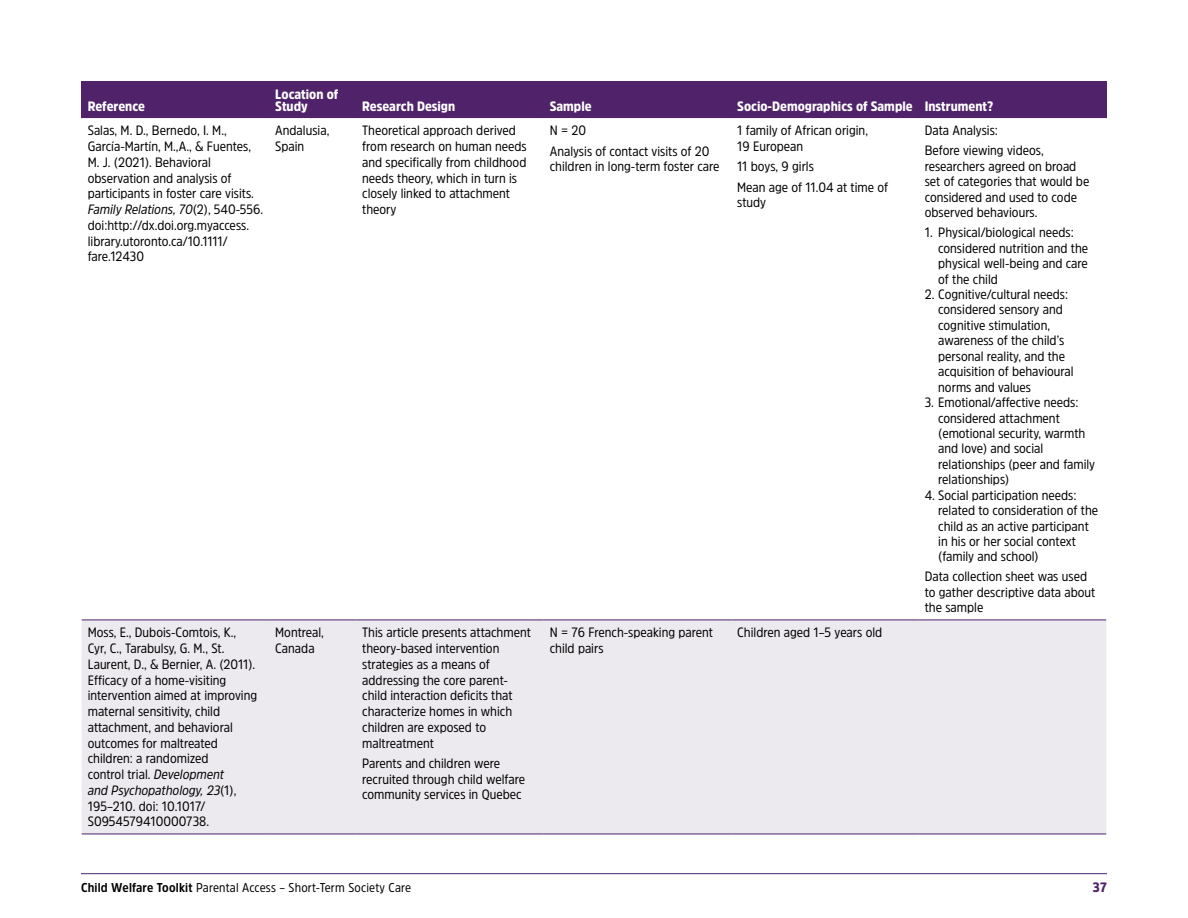
<style>
.page{position:relative;width:1188px;height:918px;background:#fff}
.page>*{position:absolute;margin:0;border:0;box-sizing:border-box;transform-origin:0 0}
.t1{font:13.5px/15.8px "Amsi Pro Narw";color:#000}
.t2{font:900 13.5px/12px "Amsi Pro Narw";color:#fff}
.t3{font:900 13.5px "Amsi Pro Narw";color:#4f2269}
.t4{font:12.75px "Amsi Pro Narw";letter-spacing:.015em;color:#000}
.s1{font-style:italic}
.s2{font-weight:700}
</style>
<div class="page">
<hr style="left:81px;top:873px;width:1026px;height:1px;background:#4f2269">
<div style="left:82px;top:81px;width:1024px;height:37px;background:#4f2269"></div>
<div style="left:82px;top:621px;width:1024px;height:213px;background:#edeaef"></div>
<hr style="left:268px;top:81px;width:2px;height:37px;background:#4f2269">
<hr style="left:543px;top:81px;width:1px;height:37px;background:#4f2269">
<hr style="left:918px;top:81px;width:2px;height:37px;background:#4f2269">
<hr style="left:356px;top:81px;width:1px;height:37px;background:#4f2269">
<hr style="left:731px;top:81px;width:1px;height:37px;background:#4f2269">
<hr style="left:82px;top:620px;width:187px;height:1px;background:#4f2269">
<hr style="left:269px;top:620px;width:87px;height:1px;background:#4f2269">
<hr style="left:356px;top:620px;width:188px;height:1px;background:#4f2269">
<hr style="left:544px;top:620px;width:187px;height:1px;background:#4f2269">
<hr style="left:731px;top:620px;width:188px;height:1px;background:#4f2269">
<hr style="left:919px;top:620px;width:187px;height:1px;background:#4f2269">
<hr style="left:82px;top:834px;width:187px;height:1px;background:#4f2269">
<hr style="left:269px;top:834px;width:87px;height:1px;background:#4f2269">
<hr style="left:356px;top:834px;width:188px;height:1px;background:#4f2269">
<hr style="left:544px;top:834px;width:187px;height:1px;background:#4f2269">
<hr style="left:731px;top:834px;width:188px;height:1px;background:#4f2269">
<hr style="left:919px;top:834px;width:187px;height:1px;background:#4f2269">
<hr style="left:81px;top:81px;width:1px;height:37px;background:#4f2269">
<hr style="left:1106px;top:81px;width:1px;height:37px;background:#4f2269">
<p class="t2" style="left:88px;top:99px;width:59px">Reference</p>
<p class="t2" style="left:275px;top:87px;width:65px">Location of<br>Study</p>
<p class="t2" style="left:362px;top:99px;width:95px">Research Design</p>
<p class="t2" style="left:550px;top:99px;width:43px">Sample</p>
<p class="t2" style="left:737px;top:99px;width:258px">Socio-Demographics of Sample Instrument?</p>
<p class="t1" style="left:88px;top:122px;width:177px">Salas, M. D., Bernedo, I. M.,<br>García-Martín, M.,A., &amp; Fuentes,<br>M. J. (2021). Behavioral observation and analysis of participants in foster care visits.<br><span class="s1">Family Relations, 70</span>(2), 540-556. doi:http://dx.doi.org.myaccess. library.utoronto.ca/10.1111/ fare.12430</p>
<p class="t1" style="left:275px;top:122px;width:56px">Andalusia,<br>Spain</p>
<p class="t1" style="left:362px;top:122px;width:166px">Theoretical approach derived from research on human needs and specifically from childhood needs theory, which in turn is closely linked to attachment theory</p>
<p class="t1" style="left:550px;top:120px;width:161px;line-height:20.2px">N = 20<br>Analysis of contact visits of 20</p>
<p class="t1" style="left:550px;top:159px;width:171px">children in long-term foster care</p>
<p class="t1" style="left:737px;top:123px;width:132px">1 family of African origin,<br>19 European</p>
<p class="t1" style="left:737px;top:156px;width:152px;line-height:20.2px">11 boys, 9 girls<br>Mean age of 11.04 at time of</p>
<p class="t1" style="left:737px;top:195px;width:30px">study</p>
<p class="t1" style="left:88px;top:624px;width:171px">Moss, E., Dubois-Comtois, K.,<br>Cyr, C., Tarabulsy, G. M., St.<br>Laurent, D., &amp; Bernier, A. (2011).<br>Efficacy of a home-visiting intervention aimed at improving maternal sensitivity, child attachment, and behavioral outcomes for maltreated children: a randomized<br>control trial. <span class="s1">Development<br>and Psychopathology, 23</span>(1),<br>195–210. doi: 10.1017/<br>S0954579410000738.</p>
<p class="t1" style="left:275px;top:624px;width:50px">Montreal,<br>Canada</p>
<p class="t1" style="left:362px;top:624px;width:170px">This article presents attachment theory-based intervention strategies as a means of addressing the core parent&shy;child interaction deficits that characterize homes in which children are exposed to maltreatment</p>
<p class="t1" style="left:362px;top:755px;width:164px">Parents and children were recruited through child welfare community services in Quebec</p>
<p class="t1" style="left:550px;top:625px;width:165px">N = 76 French-speaking parent child pairs</p>
<p class="t1" style="left:737px;top:625px;width:147px">Children aged 1–5 years old</p>
<p class="t1" style="left:925px;top:120px;width:121px;line-height:20px">Data Analysis:<br>Before viewing videos,</p>
<p class="t1" style="left:925px;top:158px;width:166px">researchers agreed on broad set of categories that would be considered and used to code observed behaviours.</p>
<p class="t1" style="left:938px;top:224px;width:151px;text-indent:-14px">1. Physical/biological needs: considered nutrition and the physical well-being and care of the child</p>
<p class="t1" style="left:938px;top:286px;width:137px;text-indent:-14px">2. Cognitive/cultural needs: considered sensory and cognitive stimulation, awareness of the child’s personal reality, and the acquisition of behavioural norms and values</p>
<p class="t1" style="left:938px;top:394px;width:158px;text-indent:-14px">3. Emotional/affective needs: considered attachment (emotional security, warmth and love) and social relationships (peer and family relationships)</p>
<p class="t1" style="left:938px;top:487px;width:161px;text-indent:-14px">4. Social participation needs: related to consideration of the child as an active participant in his or her social context (family and school)</p>
<p class="t1" style="left:925px;top:569px;width:172px">Data collection sheet was used to gather descriptive data about the sample</p>
<p class="t4" style="left:81px;top:879px;width:332px"><span class="s2">Child Welfare Toolkit</span> Parental Access – Short-Term Society Care</p>
<p class="t3" style="left:1093px;top:878px;width:16px">37</p>
</div>
